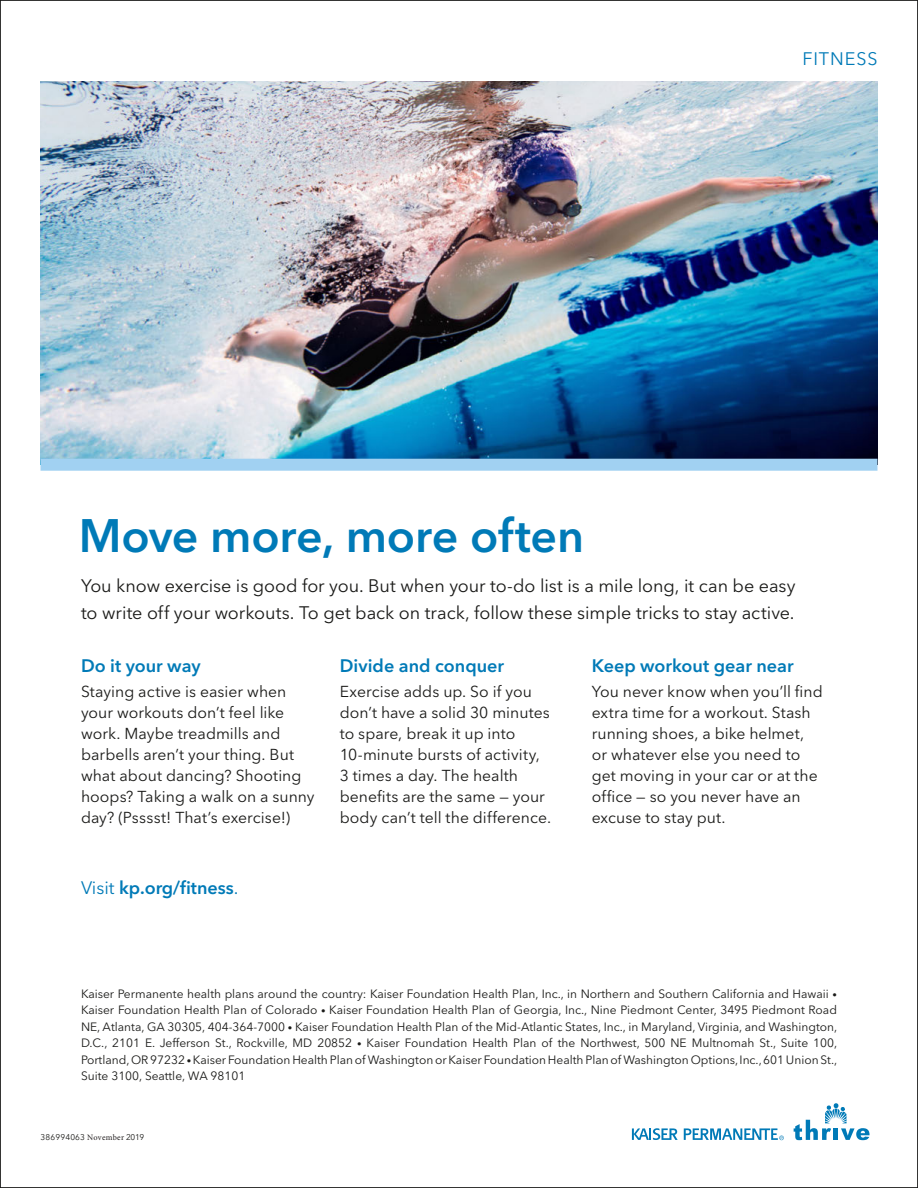
<style>
.page{position:relative;width:918px;height:1188px;background:#fff}
.page>*{position:absolute;margin:0;border:0;box-sizing:border-box;transform-origin:0 0}
.t1{font:600 46.5px "Avenir Next LT Pro";letter-spacing:-.005em;color:#007ab7}
.Introduction{font:18px/27px "Avenir Next LT Pro";letter-spacing:-.005em;color:#1a1a18}
.CTA{font:600 18px "Avenir Next LT Pro";color:#007ab7}
.Health_topic{font:18px "Avenir Next LT Pro";letter-spacing:.05em;color:#007ab7}
.Body_text{font:15.75px/21px "Avenir Next LT Pro";letter-spacing:.005em;color:#1a1a18}
.Regions{font:12px/16.5px "Avenir Next LT Pro";color:#1a1a18;text-align:justify}
.t2{font:8.25px "Avenir Next LT Pro";letter-spacing:.025em;color:#1a1a18}
.s1{font-weight:400}
.s2{font-size:9px}
.s3{font-family:"Minion Pro";color:#221e1f}
</style>
<div class="page">
<img style="left:40px;top:81px;width:838px;height:378px">
<div style="left:40px;top:459px;width:838px;height:12px;background:#a1d1f2"></div>
<svg style="left:794px;top:1103px;width:76px;height:37px"></svg>
<svg style="left:632px;top:1128px;width:46px;height:12px"></svg>
<svg style="left:684px;top:1128px;width:100px;height:12px"></svg>
<p class="Health_topic" style="left:803px;top:48px;width:76px">FITNESS</p>
<h1 class="t1" style="left:79px;top:507px;width:507px">Move more, more often</h1>
<p class="Introduction" style="left:81px;top:573px;width:716px">You know exercise is good for you. But when your to-do list is a mile long, it can be easy to write off your workouts. To get back on track, follow these simple tricks to stay active.</p>
<h2 class="CTA" style="left:81px;top:655px;width:121px">Do it your way</h2>
<p class="Body_text" style="left:81px;top:681px;width:235px">Staying active is easier when your workouts don’t feel like work. Maybe treadmills and barbells aren’t your thing. But what about dancing? Shooting hoops? Taking a walk on a sunny day? (Psssst! That’s exercise!)</p>
<h2 class="CTA" style="left:340px;top:655px;width:166px">Divide and conquer</h2>
<p class="Body_text" style="left:340px;top:681px;width:213px">Exercise adds up. So if you don’t have a solid 30 minutes to spare, break it up into<br>10-minute bursts of activity,<br>3 times a day. The health benefits are the same — your body can’t tell the difference.</p>
<h2 class="CTA" style="left:592px;top:655px;width:204px">Keep workout gear near</h2>
<p class="Body_text" style="left:592px;top:681px;width:233px">You never know when you’ll find extra time for a workout. Stash running shoes, a bike helmet, or whatever else you need to get moving in your car or at the office — so you never have an excuse to stay put.</p>
<p class="CTA" style="left:81px;top:877px;width:159px"><span class="s1">Visit</span> kp.org/fitness<span class="s1">.</span></p>
<p class="Regions" style="left:81px;top:985px;width:758px">Kaiser Permanente health plans around the country: Kaiser Foundation Health Plan, Inc., in Northern and Southern California and Hawaii <span class="s2">• </span>Kaiser Foundation Health Plan of Colorado <span class="s2">•</span> Kaiser Foundation Health Plan of Georgia, Inc., Nine Piedmont Center, 3495 Piedmont Road NE, Atlanta, GA 30305, 404-364-7000 <span class="s2">•</span> Kaiser Foundation Health Plan of the Mid-Atlantic States, Inc., in Maryland, Virginia, and Washington, D.C., 2101 E. Jefferson St., Rockville, MD 20852 <span class="s2">•</span> Kaiser Foundation Health Plan of the Northwest, 500 NE Multnomah St., Suite 100, Portland, OR 97232 <span class="s2">•</span> Kaiser Foundation Health Plan of Washington or Kaiser Foundation Health Plan of Washington Options, Inc., 601 Union St., Suite 3100, Seattle, WA 98101</p>
<p class="t2" style="left:40px;top:1132px;width:105px">386994063 <span class="s3">November</span> 2019</p>
</div>
